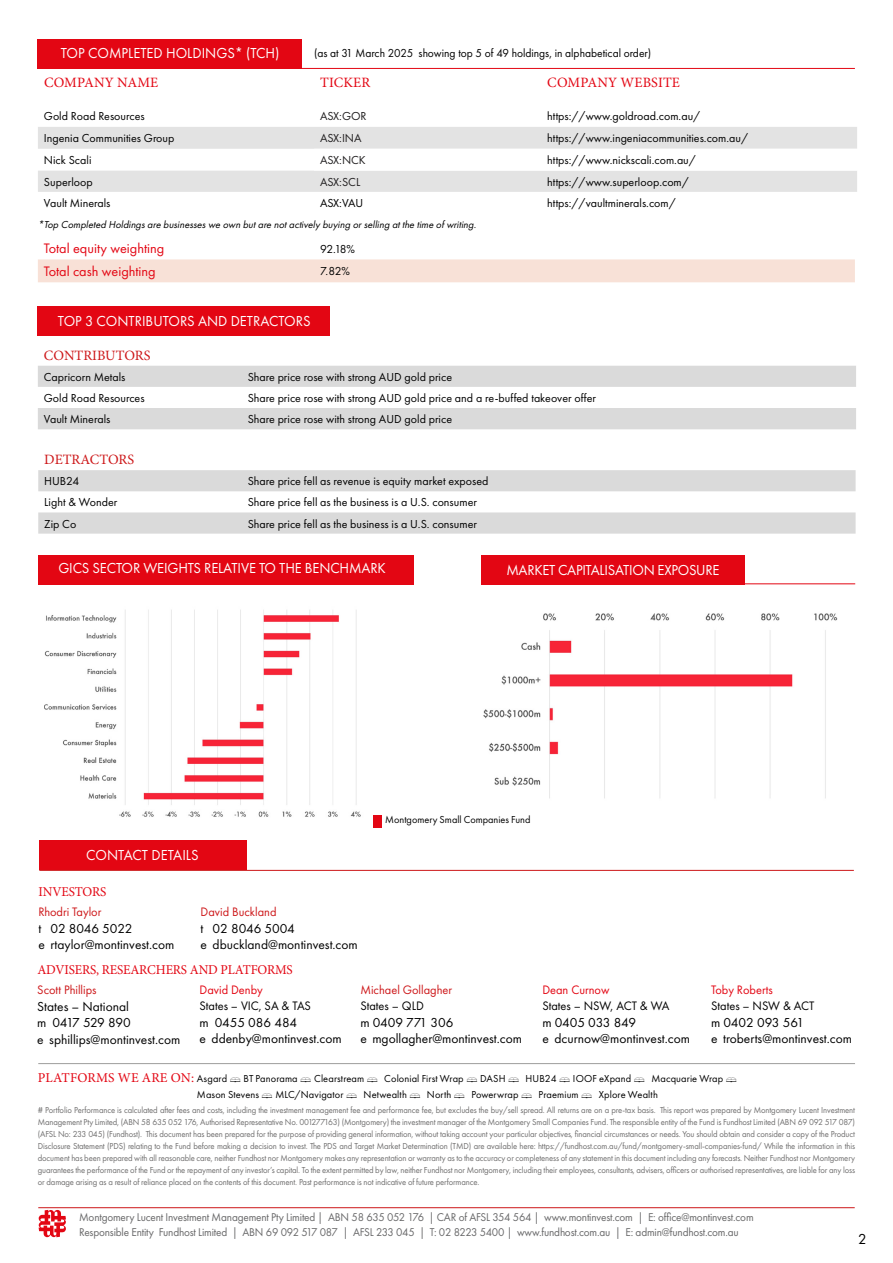
<style>
.page{position:relative;width:893px;height:1263px;background:#fff}
.page>*{position:absolute;margin:0;border:0;box-sizing:border-box;transform-origin:0 0}
.t1{font:15px "Futura PT";letter-spacing:-.01em;color:#fff}
.t2{font:15px "Futura PT";color:#000}
.t3{font:14.25px "Futura PT";color:#e30613}
.t4{font:14.25px "Minion Pro";letter-spacing:.01em;color:#e30613}
.t5{font:14.25px "Minion Pro";color:#cd1719}
.t6{font:13.5px/16.5px "Futura PT";color:#000}
.t7{font:13.5px "Minion Pro";letter-spacing:-.01em;color:#e30613}
.t8{font:12.75px "Futura PT";color:#000}
.t9{font:12.75px "Futura PT";color:#cd1719}
.t10{font:12.75px "Futura PT";color:#e30613}
.t11{font:12px "Futura PT";color:#000}
.t12{font:12px "Futura PT";color:#000;scale:.96 1}
.t13{font:12px "Futura PT";letter-spacing:-.005em;color:#201e1f}
.t14{font:11.7px/15px "Futura PT";letter-spacing:-.015em;color:#686869;scale:.96 1}
.t15{font:10.5px "Futura PT";letter-spacing:.01em;color:#000}
.t16{font:italic 10.5px "Futura PT";color:#000}
.t17{font:9px/12px "Futura PT";letter-spacing:-.015em;color:#706f6f;text-align:justify;scale:.96 1}
.s1{font-family:"Minion Pro";font-size:13.5px;color:#e30613}
</style>
<div class="page">
<div style="left:38px;top:555px;width:376px;height:29px;background:#e30613"></div>
<div style="left:481px;top:555px;width:264px;height:29px;background:#e30613"></div>
<svg style="left:302px;top:67px;width:553px;height:1px"></svg>
<svg style="left:38px;top:127px;width:819px;height:65px;background:#e7e7e7"></svg>
<svg style="left:314px;top:149px;width:543px;height:22px"></svg>
<hr style="left:38px;top:1207px;width:817px;height:1px;background:#cd1719">
<hr style="left:38px;top:1063px;width:817px;height:1px;background:#9d9d9c">
<svg style="left:39px;top:1210px;width:27px;height:27px"></svg>
<div style="left:38px;top:39px;width:264px;height:30px;background:#e30613"></div>
<hr style="left:242px;top:68px;width:613px;height:1px;background:#e30613">
<hr style="left:621px;top:583px;width:234px;height:1px;background:#e30613">
<img style="left:44px;top:610px;width:317px;height:207px">
<img style="left:483px;top:613px;width:355px;height:186px">
<div style="left:38px;top:259px;width:817px;height:23px;background:#f8e1d7"></div>
<div style="left:373px;top:815px;width:9px;height:12px;background:#e30613"></div>
<svg style="left:38px;top:366px;width:818px;height:63px;fill:#dadada"></svg>
<div style="left:37px;top:306px;width:293px;height:29px;background:#e30613"></div>
<svg style="left:38px;top:470px;width:818px;height:64px;fill:#dadada"></svg>
<div style="left:39px;top:841px;width:207px;height:29px;background:#e30613"></div>
<hr style="left:39px;top:870px;width:815px;height:1px;background:#cd1719">
<h1 class="t1" style="left:61px;top:44px;width:220px">TOP COMPLETED HOLDINGS* (TCH)</h1>
<h3 class="t12" style="left:314px;top:46px;width:353px">(as at 31 March 2025 showing top 5 of 49 holdings, in alphabetical order)</h3>
<h2 class="t4" style="left:44px;top:73px;width:116px">COMPANY NAME</h2>
<h2 class="t4" style="left:320px;top:73px;width:52px">TICKER</h2>
<h2 class="t4" style="left:547px;top:73px;width:134px">COMPANY WEBSITE</h2>
<h3 class="t11" style="left:44px;top:109px;width:102px">Gold Road Resources</h3>
<h3 class="t13" style="left:320px;top:109px;width:48px">ASX:GOR</h3>
<h3 class="t11" style="left:547px;top:109px;width:155px">https://www.goldroad.com.au/</h3>
<h3 class="t11" style="left:44px;top:131px;width:132px">Ingenia Communities Group</h3>
<h3 class="t13" style="left:320px;top:131px;width:43px">ASX:INA</h3>
<h3 class="t11" style="left:547px;top:131px;width:202px">https://www.ingeniacommunities.com.au/</h3>
<h3 class="t11" style="left:44px;top:153px;width:49px">Nick Scali</h3>
<h3 class="t13" style="left:320px;top:153px;width:47px">ASX:NCK</h3>
<h3 class="t11" style="left:547px;top:153px;width:150px">https://www.nickscali.com.au/</h3>
<h3 class="t11" style="left:44px;top:175px;width:50px">Superloop</h3>
<h3 class="t13" style="left:320px;top:175px;width:42px">ASX:SCL</h3>
<h3 class="t11" style="left:547px;top:175px;width:143px">https://www.superloop.com/</h3>
<h3 class="t11" style="left:44px;top:196px;width:68px">Vault Minerals</h3>
<h3 class="t11" style="left:320px;top:196px;width:45px">ASX:VAU</h3>
<h3 class="t11" style="left:547px;top:196px;width:130px">https://vaultminerals.com/</h3>
<p class="t16" style="left:38px;top:218px;width:442px">*Top Completed Holdingsare businesseswe own butare notactively buying orselling atthe time ofwriting.</p>
<h2 class="t3" style="left:44px;top:240px;width:122px">Total equity weighting</h2>
<h3 class="t11" style="left:320px;top:241px;width:37px">92.18%</h3>
<h2 class="t3" style="left:44px;top:263px;width:113px">Total cash weighting</h2>
<h3 class="t11" style="left:320px;top:264px;width:32px">7.82%</h3>
<h1 class="t1" style="left:58px;top:312px;width:254px">TOP 3 CONTRIBUTORS AND DETRACTORS</h1>
<h2 class="t5" style="left:44px;top:346px;width:108px">CONTRIBUTORS</h2>
<h3 class="t11" style="left:44px;top:370px;width:83px">Capricorn Metals</h3>
<h3 class="t11" style="left:248px;top:370px;width:206px">Share price rose with strong AUD gold price</h3>
<h3 class="t11" style="left:44px;top:391px;width:102px">Gold Road Resources</h3>
<h3 class="t11" style="left:248px;top:391px;width:350px">Share price rose with strong AUD gold price and a re-buffed takeover offer</h3>
<h3 class="t11" style="left:44px;top:412px;width:68px">Vault Minerals</h3>
<h3 class="t11" style="left:248px;top:412px;width:206px">Share price rose with strong AUD gold price</h3>
<h2 class="t5" style="left:44px;top:450px;width:91px">DETRACTORS</h2>
<h3 class="t11" style="left:44px;top:474px;width:37px">HUB24</h3>
<h3 class="t11" style="left:248px;top:474px;width:242px">Share price fell as revenue is equity market exposed</h3>
<h3 class="t11" style="left:44px;top:495px;width:75px">Light &amp; Wonder</h3>
<h3 class="t11" style="left:248px;top:495px;width:231px">Share price fell as the business is a U.S. consumer</h3>
<h3 class="t11" style="left:44px;top:516px;width:34px">Zip Co</h3>
<h3 class="t11" style="left:248px;top:516px;width:231px">Share price fell as the business is a U.S. consumer</h3>
<h1 class="t1" style="left:58px;top:559px;width:329px">GICS SECTOR WEIGHTS RELATIVE TO THE BENCHMARK</h1>
<h1 class="t1" style="left:506px;top:561px;width:214px">MARKET CAPITALISATION EXPOSURE</h1>
<p class="t15" style="left:385px;top:813px;width:147px">Montgomery Small Companies Fund</p>
<h1 class="t1" style="left:86px;top:846px;width:114px">CONTACT DETAILS</h1>
<h3 class="t7" style="left:38px;top:882px;width:69px">INVESTORS</h3>
<h3 class="t9" style="left:38px;top:905px;width:65px">Rhodri Taylor</h3>
<h3 class="t6" style="left:38px;top:920px;width:138px">t 02 8046 5022<br>e rtaylor@montinvest.com</h3>
<h3 class="t7" style="left:37px;top:960px;width:257px">ADVISERS, RESEARCHERS AND PLATFORMS</h3>
<h3 class="t9" style="left:37px;top:982px;width:61px">Scott Phillips</h3>
<h3 class="t6" style="left:37px;top:998px;width:145px">States – National<br>m 0417 529 890<br>e sphillips@montinvest.com</h3>
<h3 class="t9" style="left:201px;top:904px;width:77px">David Buckland</h3>
<h3 class="t6" style="left:201px;top:920px;width:159px">t 02 8046 5004<br>e dbuckland@montinvest.com</h3>
<h3 class="t10" style="left:200px;top:982px;width:65px">David Denby</h3>
<h3 class="t8" style="left:200px;top:998px;width:113px">States – VIC, SA &amp; TAS</h3>
<h3 class="t6" style="left:200px;top:1014px;width:144px">m 0455 086 484<br>e ddenby@montinvest.com</h3>
<h3 class="t9" style="left:360px;top:982px;width:93px">Michael Gollagher</h3>
<h3 class="t8" style="left:360px;top:998px;width:65px">States – QLD</h3>
<h3 class="t6" style="left:360px;top:1014px;width:163px">m 0409 771 306<br>e mgollagher@montinvest.com</h3>
<h3 class="t10" style="left:542px;top:982px;width:69px">Dean Curnow</h3>
<h3 class="t8" style="left:542px;top:998px;width:129px">States – NSW, ACT &amp; WA</h3>
<h3 class="t6" style="left:542px;top:1014px;width:149px">m 0405 033 849<br>e dcurnow@montinvest.com</h3>
<h3 class="t10" style="left:711px;top:982px;width:63px">Toby Roberts</h3>
<h3 class="t8" style="left:711px;top:998px;width:105px">States – NSW &amp; ACT</h3>
<h3 class="t6" style="left:711px;top:1014px;width:142px">m 0402 093 561<br>e troberts@montinvest.com</h3>
<p class="t15" style="left:38px;top:1072px;width:701px"><span class="s1">PLATFORMS WE ARE ON:</span> Asgard ▪ BT Panorama ▪ Clearstream ▪ Colonial First Wrap ▪ DASH ▪ HUB24 ▪ IOOF eXpand ▪ Macquarie Wrap ▪</p>
<p class="t15" style="left:197px;top:1088px;width:462px">Mason Stevens ▪ MLC/Navigator ▪ Netwealth ▪ North ▪ Powerwrap ▪ Praemium ▪ Xplore Wealth</p>
<p class="t17" style="left:38px;top:1104px;width:853px"># Portfolio Performance is calculated after fees and costs, including the investment management fee and performance fee, but excludes the buy/sell spread. All returns are on a pre-tax basis. This report was prepared by Montgomery Lucent Investment Management Pty Limited, (ABN 58 635 052 176, Authorised Representative No. 001277163) (Montgomery) the investment manager of the Montgomery Small Companies Fund. The responsible entity of the Fund is Fundhost Limited (ABN 69 092 517 087) (AFSL No: 233 045) (Fundhost). This document has been prepared for the purpose of providing general information, without taking account your particular objectives, financial circumstances or needs. You should obtain and consider a copy of the Product Disclosure Statement (PDS) relating to the Fund before making a decision to invest. The PDS and Target Market Determination (TMD) are available here: https://fundhost.com.au/fund/montgomery-small-companies-fund/ While the information in this document has been prepared with all reasonable care, neither Fundhost nor Montgomery makes any representation or warranty as to the accuracy or completeness of any statement in this document including any forecasts. Neither Fundhost nor Montgomery guarantees the performance of the Fund or the repayment of any investor’s capital. To the extent permitted by law, neither Fundhost nor Montgomery, including their employees, consultants, advisers, officers or authorised representatives, are liable for any loss or damage arising as a result of reliance placed on the contents of this document. Past performance is not indicative of future performance.</p>
<p class="t14" style="left:79px;top:1209px;width:704px">Montgomery Lucent Investment Management Pty Limited | ABN 58 635 052 176 | CAR of AFSL 354 564 | www.montinvest.com | E: office@montinvest.com<br>Responsible Entity Fundhost Limited | ABN 69 092 517 087 | AFSL 233 045 | T: 02 8223 5400 | www.fundhost.com.au | E: admin@fundhost.com.au</p>
<h1 class="t2" style="left:858px;top:1230px;width:10px">2</h1>
</div>
